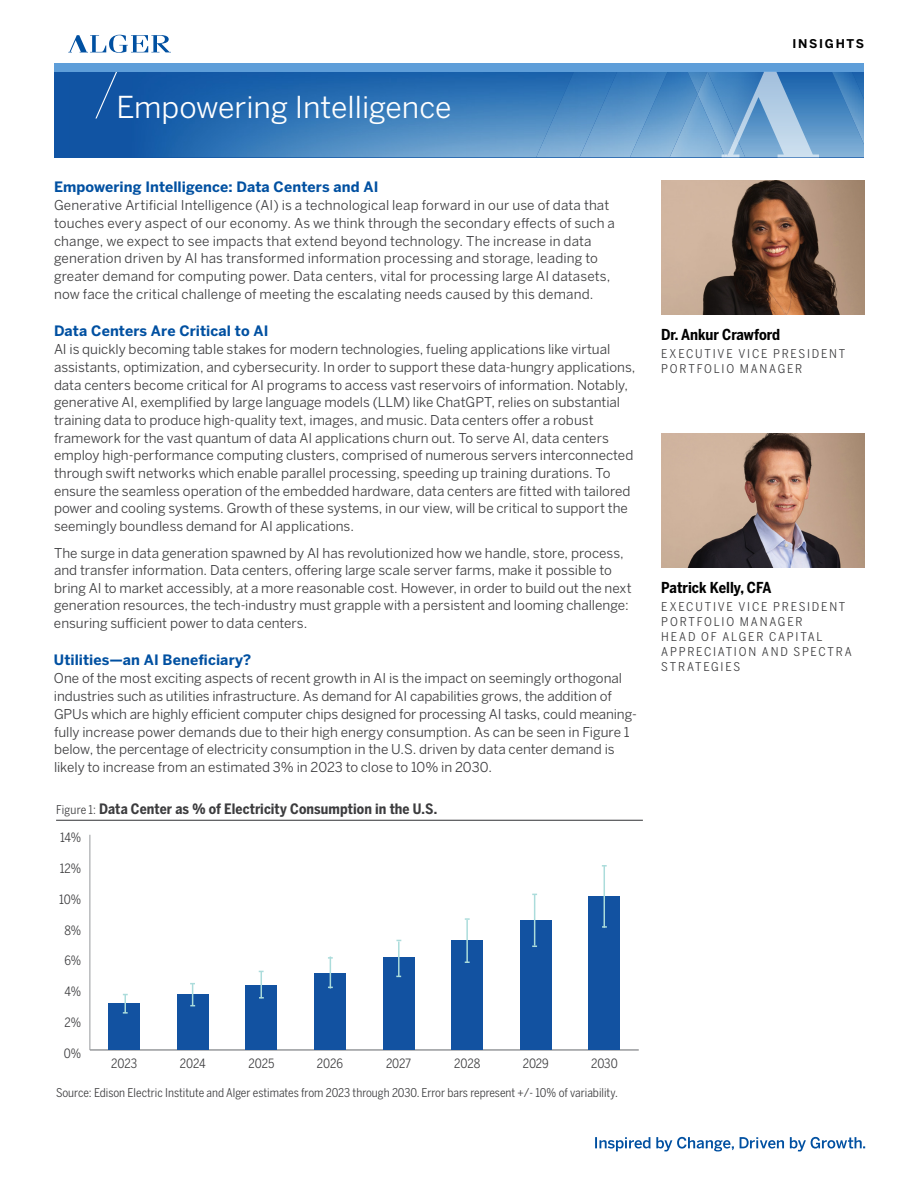
<style>
.page{position:relative;width:918px;height:1188px;background:#fff}
.page>*{position:absolute;margin:0;border:0;box-sizing:border-box;transform-origin:0 0}
.Banner_Title{font:30px "Benton Sans";color:#fff}
.Figure_Title{font:700 15px "Benton Sans Cond";color:#000}
.Figure_Title-2{font:700 14.25px "Benton Sans";letter-spacing:.005em;color:#0050a1}
.Figure_Title-3{font:700 14.25px "Benton Sans Cond";letter-spacing:.005em;color:#3c3c3e}
.Figure_Title-4{font:13.5px/17.7px "Benton Sans";color:#3c3c3e}
.t1{font:12.75px "Benton Sans Cond";letter-spacing:-.005em;color:#3c3c3e}
.Figure_Title-5{font:12px/15px "Benton Sans Cond";letter-spacing:.14em;color:#3c3c3e;scale:1.05 1}
.Body_Large{font:12px "Benton Sans Cond";color:#3c3c3e}
.Collateral_Type{font:700 12px "Benton Sans";letter-spacing:.14em;color:#000}
.s1{font-weight:400;font-size:12px}
</style>
<div class="page">
<svg style="left:68px;top:35px;width:103px;height:18px"></svg>
<div style="left:54px;top:72px;width:16px;height:85px;background:#1054a4"></div>
<img style="left:70px;top:72px;width:794px;height:85px">
<img style="left:536px;top:72px;width:44px;height:85px">
<img style="left:580px;top:72px;width:88px;height:85px">
<img style="left:670px;top:72px;width:52px;height:85px">
<img style="left:688px;top:72px;width:19px;height:22px">
<img style="left:832px;top:72px;width:32px;height:72px">
<div style="left:54px;top:63px;width:810px;height:9px;background:#5e9ed9"></div>
<svg style="left:722px;top:72px;width:97px;height:85px;background:#72a2ce"></svg>
<svg style="left:95px;top:72px;width:22px;height:46px"></svg>
<svg style="left:595px;top:1137px;width:270px;height:14px"></svg>
<img style="left:661px;top:181px;width:204px;height:134px">
<img style="left:661px;top:434px;width:204px;height:134px">
<hr style="left:56px;top:820px;width:587px;height:1px;background:#464749">
<hr style="left:90px;top:1049px;width:549px;height:2px;background:#97999c">
<hr style="left:90px;top:835px;width:1px;height:215px;background:#97999c">
<div style="left:109px;top:1004px;width:31px;height:46px;background:#1252a1"></div>
<div style="left:177px;top:995px;width:31px;height:55px;background:#1252a1"></div>
<div style="left:246px;top:985px;width:31px;height:65px;background:#1252a1"></div>
<div style="left:314px;top:973px;width:32px;height:77px;background:#1252a1"></div>
<div style="left:383px;top:958px;width:31px;height:92px;background:#1252a1"></div>
<div style="left:452px;top:941px;width:31px;height:109px;background:#1252a1"></div>
<div style="left:520px;top:921px;width:31px;height:129px;background:#1252a1"></div>
<div style="left:589px;top:896px;width:31px;height:154px;background:#1252a1"></div>
<hr style="left:330px;top:957px;width:1px;height:31px;background:#abdcdb">
<hr style="left:398px;top:942px;width:2px;height:35px;background:#abdcdb">
<hr style="left:466px;top:920px;width:2px;height:43px;background:#abdcdb">
<hr style="left:534px;top:895px;width:1px;height:51px;background:#abdcdb">
<hr style="left:604px;top:865px;width:1px;height:63px;background:#abdcdb">
<svg style="left:259px;top:971px;width:5px;height:28px"></svg>
<svg style="left:190px;top:983px;width:5px;height:23px"></svg>
<svg style="left:123px;top:994px;width:5px;height:20px"></svg>
<p class="Banner_Title" style="left:116px;top:90px;width:337px">Empowering Intelligence</p>
<p class="Figure_Title-2" style="left:54px;top:178px;width:326px">Empowering Intelligence: Data Centers and AI</p>
<p class="Figure_Title-4" style="left:54px;top:196px;width:562px">Generative Artificial Intelligence (AI) is a technological leap forward in our use of data that touches every aspect of our economy. As we think through the secondary effects of such a change, we expect to see impacts that extend beyond technology. The increase in data generation driven by AI has transformed information processing and storage, leading to greater demand for computing power. Data centers, vital for processing large AI datasets, now face the critical challenge of meeting the escalating needs caused by this demand.</p>
<p class="Figure_Title-2" style="left:54px;top:323px;width:216px">Data Centers Are Critical to AI</p>
<p class="Figure_Title-4" style="left:54px;top:340px;width:583px">AI is quickly becoming table stakes for modern technologies, fueling applications like virtual assistants, optimization, and cybersecurity. In order to support these data-hungry applications, data centers become critical for AI programs to access vast reservoirs of information. Notably, generative AI, exemplified by large language models (LLM) like ChatGPT, relies on substantial training data to produce high-quality text, images, and music. Data centers offer a robust framework for the vast quantum of data AI applications churn out. To serve AI, data centers employ high-performance computing clusters, comprised of numerous servers interconnected through swift networks which enable parallel processing, speeding up training durations. To ensure the seamless operation of the embedded hardware, data centers are fitted with tailored power and cooling systems. Growth of these systems, in our view, will be critical to support the seemingly boundless demand for AI applications.</p>
<p class="Figure_Title-4" style="left:54px;top:544px;width:579px">The surge in data generation spawned by AI has revolutionized how we handle, store, process, and transfer information. Data centers, offering large scale server farms, make it possible to bring AI to market accessibly, at a more reasonable cost. However, in order to build out the next generation resources, the tech-industry must grapple with a persistent and looming challenge: ensuring sufficient power to data centers.</p>
<p class="Figure_Title-2" style="left:54px;top:652px;width:199px">Utilities—an AI Beneficiary?</p>
<p class="Figure_Title-4" style="left:54px;top:669px;width:584px">One of the most exciting aspects of recent growth in AI is the impact on seemingly orthogonal industries such as utilities infrastructure. As demand for AI capabilities grows, the addition of GPUs which are highly efficient computer chips designed for processing AI tasks, could meaning&shy;fully increase power demands due to their high energy consumption. As can be seen in Figure 1 below, the percentage of electricity consumption in the U.S. driven by data center demand is likely to increase from an estimated 3% in 2023 to close to 10% in 2030.</p>
<p class="Figure_Title-3" style="left:56px;top:800px;width:383px"><span class="s1">Figure 1:</span> Data Center as % of Electricity Consumption in the U.S.</p>
<p class="t1" style="left:60px;top:830px;width:23px">14%</p>
<p class="t1" style="left:60px;top:861px;width:23px">12%</p>
<p class="t1" style="left:59px;top:892px;width:24px">10%</p>
<p class="t1" style="left:64px;top:923px;width:18px">8%</p>
<p class="t1" style="left:64px;top:953px;width:18px">6%</p>
<p class="t1" style="left:65px;top:984px;width:18px">4%</p>
<p class="t1" style="left:65px;top:1015px;width:18px">2%</p>
<p class="t1" style="left:64px;top:1045px;width:19px">0%</p>
<p class="t1" style="left:111px;top:1056px;width:27px">2023</p>
<p class="t1" style="left:180px;top:1056px;width:27px">2024</p>
<p class="t1" style="left:248px;top:1056px;width:27px">2025</p>
<p class="t1" style="left:317px;top:1056px;width:28px">2026</p>
<p class="t1" style="left:386px;top:1056px;width:27px">2027</p>
<p class="t1" style="left:454px;top:1056px;width:28px">2028</p>
<p class="t1" style="left:523px;top:1056px;width:28px">2029</p>
<p class="t1" style="left:591px;top:1056px;width:28px">2030</p>
<p class="Body_Large" style="left:56px;top:1086px;width:563px">Source: Edison Electric Institute and Alger estimates from 2023 through 2030. Error bars represent +/- 10% of variability.</p>
<p class="Collateral_Type" style="left:793px;top:37px;width:73px">INSIGHTS</p>
<p class="Figure_Title" style="left:661px;top:326px;width:120px">Dr. Ankur Crawford</p>
<p class="Figure_Title-5" style="left:661px;top:346px;width:177px">EXECUTIVE VICE PRESIDENT</p>
<p class="Figure_Title-5" style="left:661px;top:361px;width:136px">PORTFOLIO MANAGER</p>
<p class="Figure_Title" style="left:661px;top:579px;width:112px">Patrick Kelly, CFA</p>
<p class="Figure_Title-5" style="left:661px;top:599px;width:177px">EXECUTIVE VICE PRESIDENT</p>
<p class="Figure_Title-5" style="left:661px;top:614px;width:136px">PORTFOLIO MANAGER</p>
<p class="Figure_Title-5" style="left:661px;top:629px;width:183px">HEAD OF ALGER CAPITAL<br>APPRECIATION AND SPECTRA<br>STRATEGIES</p>
</div>
